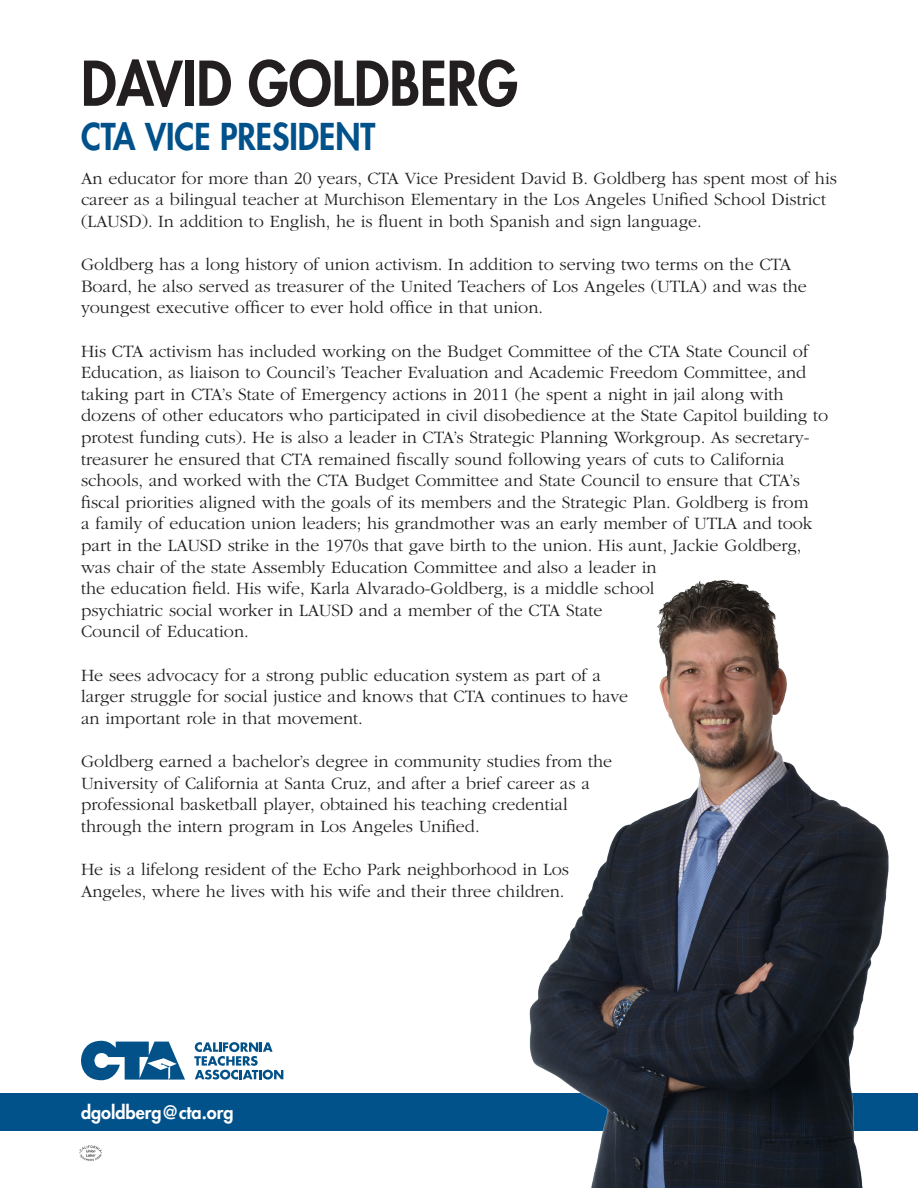
<style>
.page{position:relative;width:918px;height:1188px;background:#fff}
.page>*{position:absolute;margin:0;border:0;box-sizing:border-box;transform-origin:0 0}
.t1{font:800 60px "Futura";color:#231f20;scale:.92 1}
.t2{font:800 36px "Futura";color:#01518a;scale:.92 1}
.t3{font:300 18px/21.6px "ITC Garamond Std";color:#231f20}
.t4{font:800 18px "Futura";color:#fff}
</style>
<div class="page">
<div style="left:0;top:1094px;width:918px;height:37px;background:#01518a"></div>
<svg style="left:81px;top:1041px;width:104px;height:39px"></svg>
<svg style="left:194px;top:1042px;width:89px;height:38px"></svg>
<img style="left:80px;top:1145px;width:22px;height:16px">
<img style="left:509px;top:580px;width:409px;height:608px">
<p class="t1" style="left:81px;top:46px;width:477px">DAVID GOLDBERG</p>
<p class="t2" style="left:81px;top:114px;width:321px">CTA VICE PRESIDENT</p>
<p class="t3" style="left:81px;top:168px;width:757px">An educator for more than 20 years, CTA Vice President David B. Goldberg has spent most of his career as a bilingual teacher at Murchison Elementary in the Los Angeles Unified School District (LAUSD). In addition to English, he is fluent in both Spanish and sign language.</p>
<p class="t3" style="left:81px;top:254px;width:727px">Goldberg has a long history of union activism. In addition to serving two terms on the CTA<br>Board, he also served as treasurer of the United Teachers of Los Angeles (UTLA) and was the youngest executive officer to ever hold office in that union.</p>
<p class="t3" style="left:81px;top:340px;width:749px">His CTA activism has included working on the Budget Committee of the CTA State Council of Education, as liaison to Council’s Teacher Evaluation and Academic Freedom Committee, and taking part in CTA’s State of Emergency actions in 2011 (he spent a night in jail along with dozens of other educators who participated in civil disobedience at the State Capitol building to protest funding cuts). He is also a leader in CTA’s Strategic Planning Workgroup. As secretary&shy;treasurer he ensured that CTA remained fiscally sound following years of cuts to California schools, and worked with the CTA Budget Committee and State Council to ensure that CTA’s fiscal priorities aligned with the goals of its members and the Strategic Plan. Goldberg is from<br>a family of education union leaders; his grandmother was an early member of UTLA and took part in the LAUSD strike in the 1970s that gave birth to the union. His aunt, Jackie Goldberg, was chair of the state Assembly Education Committee and also a leader in<br>the education field. His wife, Karla Alvarado-Goldberg, is a middle school<br>psychiatric social worker in LAUSD and a member of the CTA State<br>Council of Education.</p>
<p class="t3" style="left:81px;top:664px;width:549px">He sees advocacy for a strong public education system as part of a larger struggle for social justice and knows that CTA continues to have an important role in that movement.</p>
<p class="t3" style="left:81px;top:751px;width:533px">Goldberg earned a bachelor’s degree in community studies from the University of California at Santa Cruz, and after a brief career as a professional basketball player, obtained his teaching credential through the intern program in Los Angeles Unified.</p>
<p class="t3" style="left:81px;top:859px;width:489px">He is a lifelong resident of the Echo Park neighborhood in Los<br>Angeles, where he lives with his wife and their three children.</p>
<p class="t4" style="left:81px;top:1101px;width:154px">dgoldberg@cta.org</p>
</div>
